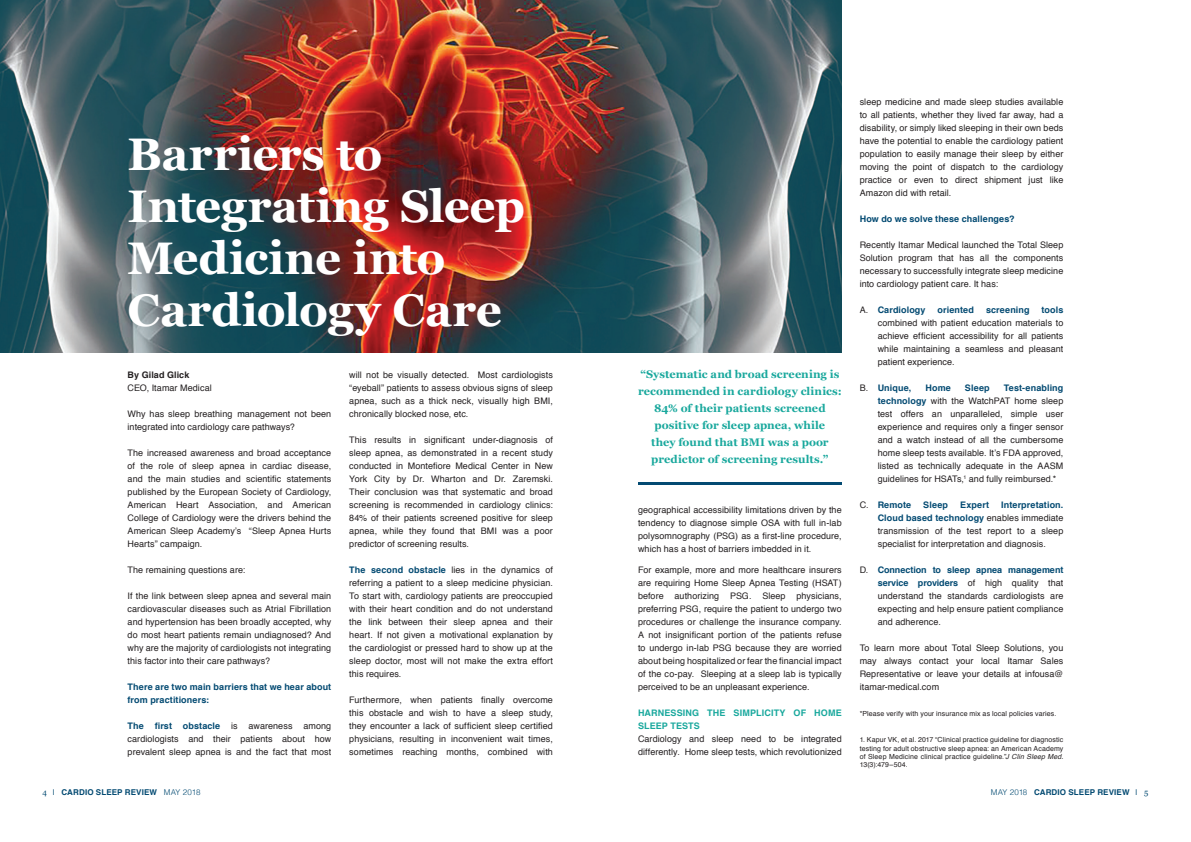
<style>
.page{position:relative;width:1191px;height:842px;background:#fff}
.page>*{position:absolute;margin:0;border:0;box-sizing:border-box;transform-origin:0 0}
.t1{font:700 45.7px/52.2px "Georgia";letter-spacing:-.01em;color:#fff}
.t2{font:700 11px/17px "Georgia";letter-spacing:.005em;color:#19a89d;text-align:center}
.t3{font:9px/13px "Helvetica";letter-spacing:.01em;color:#231f20;text-align:justify}
.t4{font:700 9px/13px "Helvetica";letter-spacing:.01em;color:#034a72}
.t5{font:700 9px/13px "Helvetica";letter-spacing:.015em;color:#19a89d}
.t6{font:700 9px "Helvetica";letter-spacing:.01em;color:#231f20}
.t7{font:700 8px "Helvetica";letter-spacing:.015em;color:#034a72}
.t8{font:7px/8.4px "Helvetica";letter-spacing:.015em;color:#231f20;text-align:justify}
.s1{font-weight:700;color:#034a72}
.s2{font-weight:400;color:#231f20}
.s3{font-style:italic}
.s4{font-family:"Georgia";font-weight:400}
.s5{font-weight:400}
.s6{font-weight:300}
</style>
<div class="page">
<img style="left:0;top:0;width:841px;height:352px">
<hr style="left:638px;top:482px;width:203px;height:3px;background:#034a72">
<p class="t1" style="left:128px;top:125px;width:399px">Barriers to<br>Integrating Sleep<br>Medicine into<br>Cardiology Care</p>
<p class="t6" style="left:128px;top:368px;width:63px">By Gilad Glick</p>
<p class="t3" style="left:128px;top:382px;width:86px">CEO, Itamar Medical</p>
<p class="t3" style="left:128px;top:408px;width:205px">Why has sleep breathing management not been integrated into cardiology care pathways?</p>
<p class="t3" style="left:128px;top:447px;width:205px">The increased awareness and broad acceptance of the role of sleep apnea in cardiac disease, and the main studies and scientific statements published by the European Society of Cardiology, American Heart Association, and American College of Cardiology were the drivers behind the American Sleep Academy’s “Sleep Apnea Hurts Hearts” campaign.</p>
<p class="t3" style="left:128px;top:564px;width:119px">The remaining questions are:</p>
<p class="t3" style="left:128px;top:590px;width:205px">If the link between sleep apnea and several main cardiovascular diseases such as Atrial Fibrillation and hypertension has been broadly accepted, why do most heart patients remain undiagnosed? And why are the majority of cardiologists not integrating this factor into their care pathways?</p>
<p class="t4" style="left:128px;top:681px;width:205px">There are two main barriers that we hear about from practitioners:</p>
<p class="t3" style="left:128px;top:720px;width:205px"><span class="s1">The first obstacle</span> is awareness among cardiologists and their patients about how prevalent sleep apnea is and the fact that most</p>
<p class="t3" style="left:349px;top:368px;width:205px">will not be visually detected. Most cardiologists “eyeball” patients to assess obvious signs of sleep apnea, such as a thick neck, visually high BMI, chronically blocked nose, etc.</p>
<p class="t3" style="left:349px;top:434px;width:205px">This results in significant under-diagnosis of sleep apnea, as demonstrated in a recent study conducted in Montefiore Medical Center in New York City by Dr. Wharton and Dr. Zaremski.<br>Their conclusion was that systematic and broad screening is recommended in cardiology clinics:<br>84% of their patients screened positive for sleep apnea, while they found that BMI was a poor predictor of screening results.</p>
<p class="t3" style="left:349px;top:564px;width:205px"><span class="s1">The second obstacle</span> lies in the dynamics of referring a patient to a sleep medicine physician.<br>To start with, cardiology patients are preoccupied with their heart condition and do not understand the link between their sleep apnea and their heart. If not given a motivational explanation by the cardiologist or pressed hard to show up at the sleep doctor, most will not make the extra effort this requires.</p>
<p class="t3" style="left:349px;top:694px;width:205px">Furthermore, when patients finally overcome this obstacle and wish to have a sleep study, they encounter a lack of sufficient sleep certified physicians, resulting in inconvenient wait times, sometimes reaching months, combined with</p>
<p class="t2" style="left:638px;top:365px;width:205px">“Systematic and broad screening is recommended in cardiology clinics:<br>84% of their patients screened positive for sleep apnea, while<br>they found that BMI was a poor predictor of screening results.”</p>
<p class="t3" style="left:638px;top:504px;width:205px">geographical accessibility limitations driven by the tendency to diagnose simple OSA with full in-lab polysomnography (PSG) as a first-line procedure, which has a host of barriers imbedded in it.</p>
<p class="t3" style="left:638px;top:564px;width:205px">For example, more and more healthcare insurers are requiring Home Sleep Apnea Testing (HSAT) before authorizing PSG. Sleep physicians, preferring PSG, require the patient to undergo two procedures or challenge the insurance company.<br>A not insignificant portion of the patients refuse to undergo in-lab PSG because they are worried about being hospitalized or fear the financial impact of the co-pay. Sleeping at a sleep lab is typically perceived to be an unpleasant experience.</p>
<p class="t5" style="left:638px;top:707px;width:205px">HARNESSING THE SIMPLICITY OF HOME<br>SLEEP TESTS</p>
<p class="t3" style="left:638px;top:733px;width:205px">Cardiology and sleep need to be integrated differently. Home sleep tests, which revolutionized</p>
<p class="t3" style="left:859px;top:95px;width:205px">sleep medicine and made sleep studies available to all patients, whether they lived far away, had a disability, or simply liked sleeping in their own beds have the potential to enable the cardiology patient population to easily manage their sleep by either moving the point of dispatch to the cardiology practice or even to direct shipment just like Amazon did with retail.</p>
<p class="t4" style="left:859px;top:213px;width:156px">How do we solve these challenges?</p>
<p class="t3" style="left:859px;top:239px;width:205px">Recently Itamar Medical launched the Total Sleep Solution program that has all the components necessary to successfully integrate sleep medicine into cardiology patient care. It has:</p>
<p class="t4" style="left:859px;top:304px;width:67px"><span class="s2">A.</span> Cardiology</p>
<p class="t4" style="left:937px;top:304px;width:38px">oriented</p>
<p class="t4" style="left:986px;top:304px;width:45px">screening</p>
<p class="t3" style="left:877px;top:304px;width:187px;text-indent:164px"><span class="s1">tools </span>combined with patient education materials to achieve efficient accessibility for all patients while maintaining a seamless and pleasant patient experience.</p>
<p class="t4" style="left:859px;top:382px;width:53px"><span class="s2">B.</span> Unique,</p>
<p class="t4" style="left:925px;top:382px;width:27px">Home</p>
<p class="t4" style="left:965px;top:382px;width:26px">Sleep</p>
<p class="t3" style="left:877px;top:382px;width:187px;text-indent:126px"><span class="s1">Test-enabling technology</span> with the WatchPAT home sleep test offers an unparalleled, simple user experience and requires only a finger sensor and a watch instead of all the cumbersome home sleep tests available. It’s FDA approved, listed as technically adequate in the AASM guidelines for HSATs,<sup>1</sup> and fully reimbursed.*</p>
<p class="t4" style="left:859px;top:499px;width:53px"><span class="s2">C.</span> Remote</p>
<p class="t4" style="left:923px;top:499px;width:26px">Sleep</p>
<p class="t4" style="left:960px;top:499px;width:30px">Expert</p>
<p class="t3" style="left:877px;top:499px;width:187px;text-indent:123px"><span class="s1">Interpretation.<br>Cloud based technology</span> enables immediate transmission of the test report to a sleep specialist for interpretation and diagnosis.</p>
<p class="t3" style="left:877px;top:564px;width:187px;text-indent:-18px">D. <span class="s1">Connection to sleep apnea management service providers</span> of high quality that understand the standards cardiologists are expecting and help ensure patient compliance and adherence.</p>
<p class="t3" style="left:859px;top:642px;width:205px">To learn more about Total Sleep Solutions, you may always contact your local Itamar Sales Representative or leave your details at infousa@ itamar-medical.com</p>
<p class="t8" style="left:859px;top:710px;width:198px">*Please verify with your insurance mix as local policies varies.</p>
<p class="t8" style="left:859px;top:736px;width:205px">1. Kapur VK, et al. 2017 “Clinical practice guideline for diagnostic testing for adult obstructive sleep apnea: an American Academy of Sleep Medicine clinical practice guideline.”<span class="s3">J Clin Sleep Med.<br></span>13(3):479–504.</p>
<p class="t7" style="left:43px;top:786px;width:159px"><span class="s4">4</span> <span class="s5">|</span> CARDIO SLEEP REVIEW <span class="s6">MAY 2018</span></p>
<p class="t7" style="left:990px;top:786px;width:159px"><span class="s6">MAY 2018</span> CARDIO SLEEP REVIEW <span class="s5">|</span> <span class="s4">5</span></p>
</div>
